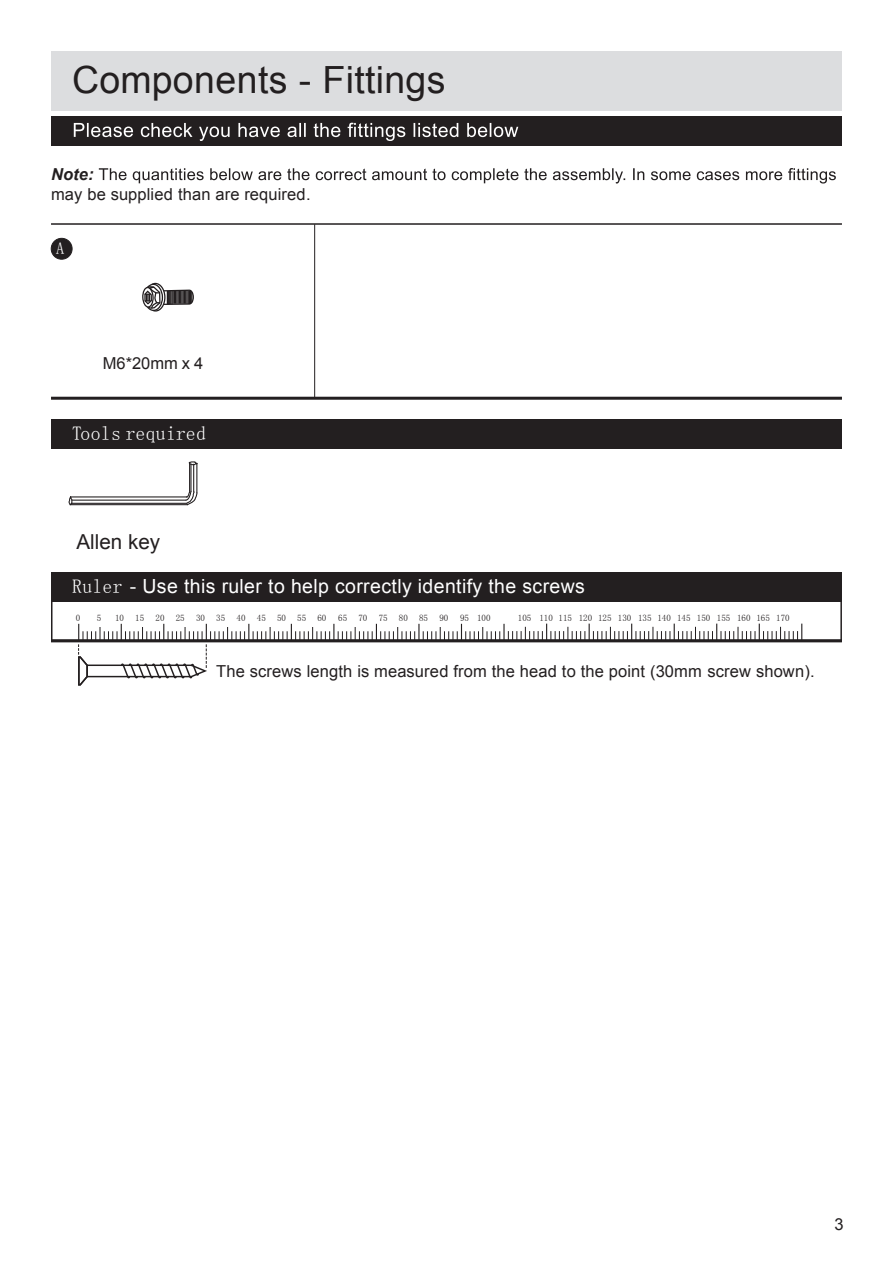
<style>
.page{position:relative;width:893px;height:1263px;background:#fff}
.page>*{position:absolute;margin:0;border:0;box-sizing:border-box;transform-origin:0 0}
.t1{font:37.5px "Arial";letter-spacing:.01em;color:#231f20}
.t2{font:20.7px "Arial";color:#231f20}
.t3{font:19.5px "Arial";letter-spacing:.02em;color:#fff}
.t4{font:19.5px "Helvetica Neue";letter-spacing:.02em;color:#fff}
.t5{font:16.5px "Arial";letter-spacing:.005em;color:#231f20}
.t6{font:italic 700 16.5px "Arial";color:#231f20}
.t7{font:700 16.5px "Arial";color:#fff}
.t8{font:9px "Helvetica";color:#231f20}
.s1{font-weight:700}
</style>
<div class="page">
<div style="left:51px;top:116px;width:791px;height:30px;background:#231f20"></div>
<svg style="left:74px;top:123px;width:444px;height:18px"></svg>
<hr style="left:51px;top:397px;width:791px;height:3px;background:#231f20">
<hr style="left:314px;top:224px;width:1px;height:174px;background:#231f20">
<div style="left:51px;top:238px;width:21px;height:21px;background:#231f20;border-radius:50%"></div>
<div style="left:51px;top:238px;width:21px;height:21px;border:1px solid #231f20;border-radius:50%"></div>
<hr style="left:51px;top:223px;width:791px;height:2px;background:#231f20">
<svg style="left:99px;top:168px;width:737px;height:16px"></svg>
<div style="left:51px;top:51px;width:791px;height:60px;background:#dcdddf"></div>
<div style="left:142px;top:287px;width:12px;height:21px;border:1px solid #231f20;border-radius:50%"></div>
<svg style="left:144px;top:282px;width:50px;height:30px"></svg>
<div style="left:51px;top:572px;width:791px;height:30px;background:#231f20"></div>
<hr style="left:51px;top:639px;width:791px;height:3px;background:#231f20">
<svg style="left:77px;top:624px;width:725px;height:62px"></svg>
<div style="left:51px;top:419px;width:791px;height:30px;background:#231f20"></div>
<hr style="left:72px;top:503px;width:115px;height:1px;background:#231f20">
<hr style="left:72px;top:500px;width:114px;height:1px;background:#231f20">
<hr style="left:70px;top:496px;width:117px;height:1px;background:#231f20">
<hr style="left:70px;top:504px;width:118px;height:1px;background:#231f20">
<svg style="left:68px;top:496px;width:5px;height:10px"></svg>
<svg style="left:185px;top:461px;width:13px;height:45px"></svg>
<hr style="left:196px;top:463px;width:1px;height:30px;background:#231f20">
<h1 class="t1" style="left:72px;top:55px;width:375px">Components - Fittings</h1>
<p class="t6" style="left:51px;top:164px;width:44px">Note:</p>
<p class="t5" style="left:51px;top:184px;width:261px">may be supplied than are required.</p>
<p class="t7" style="left:56px;top:240px;width:10px">A</p>
<p class="t5" style="left:103px;top:353px;width:102px">M6*20mm x 4</p>
<p class="t4" style="left:72px;top:423px;width:135px">Tools required</p>
<p class="t2" style="left:77px;top:528px;width:85px">Allen key</p>
<p class="t3" style="left:72px;top:573px;width:514px"><span class="s1">Ruler</span> - Use this ruler to help correctly identify the screws</p>
<p class="t8" style="left:76px;top:614px;width:6px">0</p>
<p class="t8" style="left:97px;top:614px;width:6px">5</p>
<p class="t8" style="left:115px;top:614px;width:31px">10 15</p>
<p class="t8" style="left:156px;top:614px;width:10px">20</p>
<p class="t8" style="left:176px;top:614px;width:10px">25</p>
<p class="t8" style="left:196px;top:614px;width:10px">30</p>
<p class="t8" style="left:216px;top:614px;width:11px">35</p>
<p class="t8" style="left:237px;top:614px;width:10px">40</p>
<p class="t8" style="left:257px;top:614px;width:51px">45 50 55</p>
<p class="t8" style="left:317px;top:614px;width:10px">60</p>
<p class="t8" style="left:338px;top:614px;width:10px">65</p>
<p class="t8" style="left:358px;top:614px;width:31px">70 75</p>
<p class="t8" style="left:399px;top:614px;width:31px">80 85</p>
<p class="t8" style="left:439px;top:614px;width:10px">90</p>
<p class="t8" style="left:460px;top:614px;width:32px">95 100</p>
<p class="t8" style="left:518px;top:613px;width:273px">105 110 115 120 125 130 135 140 145 150 155 160 165 170</p>
<p class="t5" style="left:216px;top:660px;width:600px">The screws length is measured from the head to the point (30mm screw shown).</p>
<p class="t5" style="left:834px;top:1214px;width:11px">3</p>
</div>
